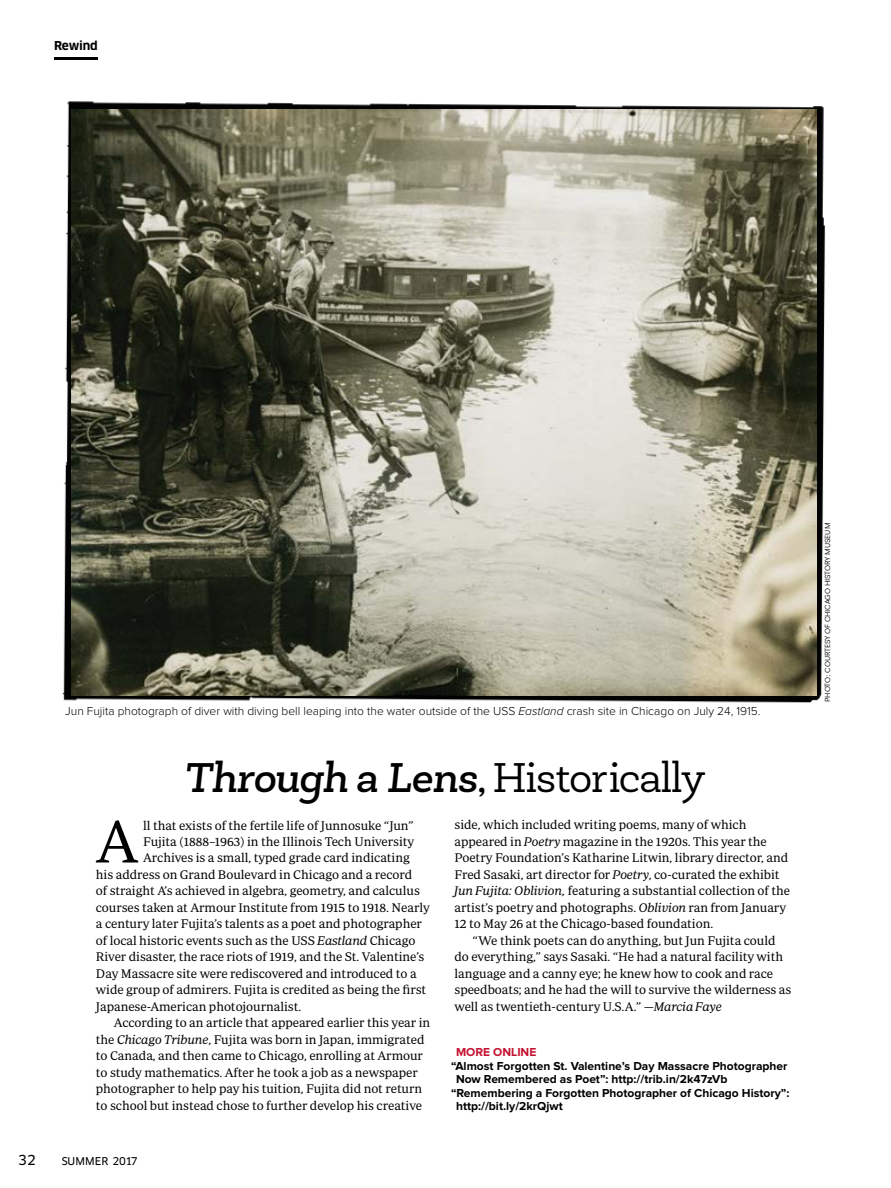
<style>
.page{position:relative;width:891px;height:1188px;background:#fff}
.page>*{position:absolute;margin:0;border:0;box-sizing:border-box;transform-origin:0 0}
.t1{font:61.35px "Periodico Text Lg";color:#000}
.t2{font:italic 500 42px "Newslab";letter-spacing:-.015em;color:#000}
.t3{font:13.5px "Clan OT News";color:#000}
.t4{font:12.75px/16.5px "Periodico Text Lg";letter-spacing:-.005em;color:#000}
.t5{font:700 12px "Proxima Nova";color:#000}
.t6{font:300 12px "Proxima Nova";color:#000}
.t7{font:700 12px "Proxima Nova";color:#c41230}
.t8{font:700 12px "Clan OT";letter-spacing:-.02em;color:#000}
.t9{font:10.5px "Clan OT News";color:#000}
.t10{font:7.5px "Neuzeit Office";letter-spacing:-.01em;color:#000}
.s1{font-style:italic}
.s2{font-weight:400;font-style:normal}
.s3{font-family:"Periodico Text Lg It"}
</style>
<div class="page">
<img style="left:62px;top:101px;width:763px;height:602px">
<hr style="left:54px;top:57px;width:44px;height:3px;background:#000">
<img style="left:71px;top:110px;width:745px;height:585px">
<p class="t8" style="left:54px;top:38px;width:45px">Rewind</p>
<p class="t6" style="left:65px;top:706px;width:697px">Jun Fujita photograph of diver with diving bell leaping into the water outside of the USS <span class="s1">Eastland</span> crash site in Chicago on July 24, 1915.</p>
<h2 class="t2" style="left:184px;top:751px;width:523px">Through a Lens, <span class="s2">Historically</span></h2>
<h1 class="t1" style="left:96px;top:807px;width:44px">A</h1>
<p class="t4" style="left:143px;top:817px;width:272px">ll that exists of the fertile life of Junnosuke “Jun”</p>
<p class="t4" style="left:143px;top:833px;width:273px">Fujita (1888–1963) in the Illinois Tech University</p>
<p class="t4" style="left:143px;top:850px;width:268px">Archives is a small, typed grade card indicating</p>
<p class="t4" style="left:96px;top:866px;width:318px">his address on Grand Boulevard in Chicago and a record</p>
<p class="t4" style="left:96px;top:883px;width:326px">of straight A’s achieved in algebra, geometry, and calculus</p>
<p class="t4" style="left:96px;top:899px;width:335px">courses taken at Armour Institute from 1915 to 1918. Nearly</p>
<p class="t4" style="left:96px;top:916px;width:328px">a century later Fujita’s talents as a poet and photographer</p>
<p class="t4" style="left:96px;top:932px;width:321px">of local historic events such as the USS <span class="s3">Eastland</span> Chicago</p>
<p class="t4" style="left:96px;top:949px;width:330px">River disaster, the race riots of 1919, and the St. Valentine’s</p>
<p class="t4" style="left:96px;top:965px;width:322px">Day Massacre site were rediscovered and introduced to a</p>
<p class="t4" style="left:96px;top:982px;width:332px">wide group of admirers. Fujita is credited as being the first</p>
<p class="t4" style="left:96px;top:998px;width:207px">Japanese-American photojournalist.</p>
<p class="t4" style="left:114px;top:1015px;width:318px">According to an article that appeared earlier this year in</p>
<p class="t4" style="left:96px;top:1031px;width:330px">the <span class="s3">Chicago Tribune</span>, Fujita was born in Japan, immigrated</p>
<p class="t4" style="left:96px;top:1048px;width:329px">to Canada, and then came to Chicago, enrolling at Armour</p>
<p class="t4" style="left:96px;top:1064px;width:324px">to study mathematics. After he took a job as a newspaper</p>
<p class="t4" style="left:96px;top:1081px;width:328px">photographer to help pay his tuition, Fujita did not return</p>
<p class="t4" style="left:96px;top:1097px;width:328px">to school but instead chose to further develop his creative</p>
<p class="t3" style="left:18px;top:1152px;width:19px">32</p>
<p class="t9" style="left:62px;top:1155px;width:78px">SUMMER 2017</p>
<p class="t4" style="left:455px;top:817px;width:337px">side, which included writing poems, many of which appeared in <span class="s3">Poetry</span> magazine in the 1920s. This year the Poetry Foundation’s Katharine Litwin, library director, and Fred Sasaki, art director for <span class="s3">Poetry</span>, co-curated the exhibit <span class="s3">Jun Fujita: Oblivion,</span> featuring a substantial collection of the artist’s poetry and photographs. <span class="s3">Oblivion</span> ran from January 12 to May 26 at the Chicago-based foundation.</p>
<p class="t4" style="left:455px;top:932px;width:338px;text-indent:18px">“We think poets can do anything, but Jun Fujita could do everything,” says Sasaki. “He had a natural facility with language and a canny eye; he knew how to cook and race speedboats; and he had the will to survive the wilderness as well as twentieth-century U.S.A.” <span class="s3">—Marcia Faye</span></p>
<p class="t7" style="left:456px;top:1047px;width:82px">MORE ONLINE</p>
<p class="t5" style="left:451px;top:1060px;width:338px">“Almost Forgotten St. Valentine’s Day Massacre Photographer</p>
<p class="t5" style="left:456px;top:1074px;width:273px">Now Remembered as Poet”: http://trib.in/2k47zVb</p>
<p class="t5" style="left:451px;top:1087px;width:340px">“Remembering a Forgotten Photographer of Chicago History”:</p>
<p class="t5" style="left:456px;top:1101px;width:108px">http://bit.ly/2krQjwt</p>
<p class="t10" style="left:823px;top:702px;width:181px;rotate:-90deg">PHOTO: COURTESY OF CHICAGO HISTORY MUSEUM</p>
</div>
